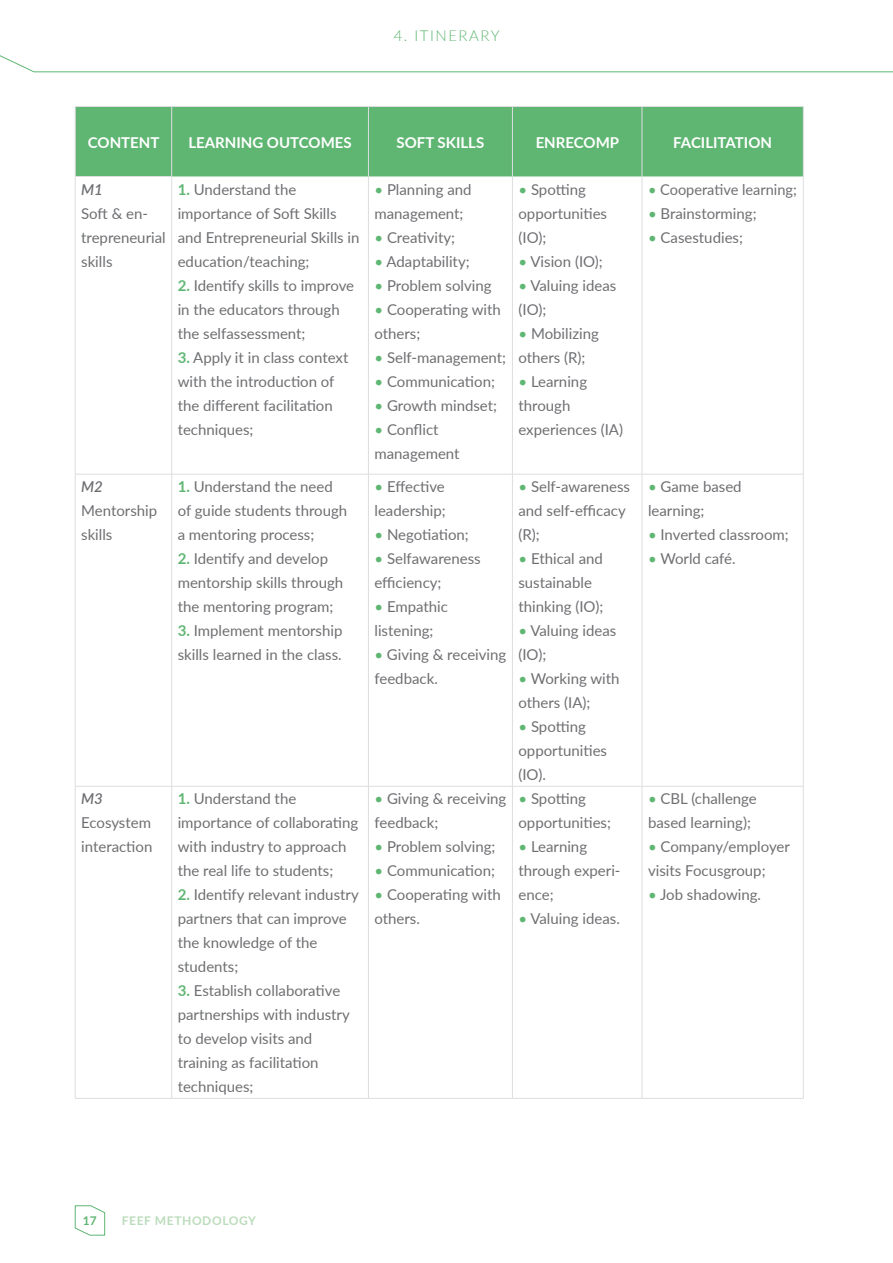
<style>
.page{position:relative;width:893px;height:1263px;background:#fff}
.page>*{position:absolute;margin:0;border:0;box-sizing:border-box;transform-origin:0 0}
.t1{font:15px/24px "Lato";color:#6e6f72}
.t2{font:700 15px "Lato";color:#fff}
.t3{font:300 15px "Lato";letter-spacing:.1em;color:#5fb672}
.t4{font:italic 600 15px "Lato";color:#6e6f72}
.t5{font:700 12px "Lato";letter-spacing:.05em;color:#bbdcbb}
.t6{font:700 12px "Lato";color:#5fb672}
.s1{color:#5fb672}
.s2{font-weight:700;color:#5fb672}
</style>
<div class="page">
<svg style="left:75px;top:1205px;width:30px;height:30px"></svg>
<div style="left:76px;top:107px;width:727px;height:69px;background:#5fb672"></div>
<hr style="left:75px;top:106px;width:97px;height:1px;background:#dedddf">
<hr style="left:75px;top:107px;width:1px;height:69px;background:#dedddf">
<hr style="left:172px;top:106px;width:196px;height:1px;background:#dedddf">
<hr style="left:171px;top:107px;width:1px;height:69px;background:#dedddf">
<hr style="left:368px;top:106px;width:144px;height:1px;background:#dedddf">
<hr style="left:368px;top:107px;width:1px;height:69px;background:#dedddf">
<hr style="left:512px;top:106px;width:130px;height:1px;background:#dedddf">
<hr style="left:512px;top:107px;width:1px;height:69px;background:#dedddf">
<hr style="left:642px;top:106px;width:161px;height:1px;background:#dedddf">
<hr style="left:642px;top:107px;width:1px;height:69px;background:#dedddf">
<hr style="left:803px;top:107px;width:1px;height:69px;background:#dedddf">
<hr style="left:75px;top:177px;width:1px;height:297px;background:#dedddf">
<hr style="left:171px;top:177px;width:1px;height:297px;background:#dedddf">
<hr style="left:368px;top:176px;width:1px;height:298px;background:#dedddf">
<hr style="left:512px;top:176px;width:1px;height:298px;background:#dedddf">
<hr style="left:642px;top:176px;width:1px;height:298px;background:#dedddf">
<hr style="left:803px;top:176px;width:1px;height:298px;background:#dedddf">
<hr style="left:75px;top:474px;width:97px;height:1px;background:#dedddf">
<hr style="left:75px;top:474px;width:1px;height:312px;background:#dedddf">
<hr style="left:172px;top:474px;width:196px;height:1px;background:#dedddf">
<hr style="left:171px;top:474px;width:1px;height:312px;background:#dedddf">
<hr style="left:368px;top:474px;width:144px;height:1px;background:#dedddf">
<hr style="left:368px;top:474px;width:1px;height:312px;background:#dedddf">
<hr style="left:512px;top:474px;width:130px;height:1px;background:#dedddf">
<hr style="left:512px;top:474px;width:1px;height:312px;background:#dedddf">
<hr style="left:642px;top:474px;width:161px;height:1px;background:#dedddf">
<hr style="left:642px;top:474px;width:1px;height:312px;background:#dedddf">
<hr style="left:803px;top:474px;width:1px;height:312px;background:#dedddf">
<hr style="left:75px;top:786px;width:97px;height:1px;background:#dedddf">
<hr style="left:75px;top:786px;width:1px;height:312px;background:#dedddf">
<hr style="left:172px;top:786px;width:196px;height:1px;background:#dedddf">
<hr style="left:171px;top:786px;width:1px;height:312px;background:#dedddf">
<hr style="left:368px;top:786px;width:144px;height:1px;background:#dedddf">
<hr style="left:368px;top:786px;width:1px;height:312px;background:#dedddf">
<hr style="left:512px;top:786px;width:130px;height:1px;background:#dedddf">
<hr style="left:512px;top:786px;width:1px;height:312px;background:#dedddf">
<hr style="left:642px;top:786px;width:161px;height:1px;background:#dedddf">
<hr style="left:642px;top:786px;width:1px;height:312px;background:#dedddf">
<hr style="left:803px;top:786px;width:1px;height:312px;background:#dedddf">
<hr style="left:75px;top:1098px;width:97px;height:1px;background:#dedddf">
<hr style="left:172px;top:1098px;width:196px;height:1px;background:#dedddf">
<hr style="left:368px;top:1098px;width:144px;height:1px;background:#dedddf">
<hr style="left:512px;top:1098px;width:130px;height:1px;background:#dedddf">
<hr style="left:642px;top:1098px;width:161px;height:1px;background:#dedddf">
<hr style="left:75px;top:176px;width:97px;height:1px;background:#dedddf">
<svg style="left:0;top:55px;width:893px;height:18px"></svg>
<p class="t3" style="left:394px;top:25px;width:107px">4. ITINERARY</p>
<p class="t2" style="left:88px;top:131px;width:73px">CONTENT</p>
<p class="t2" style="left:188px;top:131px;width:165px">LEARNING OUTCOMES</p>
<p class="t2" style="left:397px;top:131px;width:89px">SOFT SKILLS</p>
<p class="t2" style="left:536px;top:131px;width:85px">ENRECOMP</p>
<p class="t2" style="left:673px;top:131px;width:100px">FACILITATION</p>
<p class="t4" style="left:81px;top:178px;width:23px">M1</p>
<p class="t1" style="left:81px;top:200px;width:86px">Soft &amp; en&shy;trepreneurial skills</p>
<p class="t1" style="left:648px;top:176px;width:150px"><span class="s1">•</span> Cooperative learning;</p>
<p class="t1" style="left:648px;top:200px;width:110px"><span class="s1">•</span> Brainstorming;</p>
<p class="t1" style="left:648px;top:224px;width:96px"><span class="s1">•</span> Casestudies;</p>
<p class="t1" style="left:518px;top:176px;width:90px"><span class="s1">•</span> Spotting opportunities (IO);</p>
<p class="t1" style="left:518px;top:248px;width:86px"><span class="s1">•</span> Vision (IO);</p>
<p class="t1" style="left:518px;top:272px;width:99px"><span class="s1">•</span> Valuing ideas (IO);</p>
<p class="t1" style="left:518px;top:320px;width:82px"><span class="s1">•</span> Mobilizing others (R);</p>
<p class="t1" style="left:518px;top:368px;width:106px"><span class="s1">•</span> Learning through experiences (IA)</p>
<p class="t1" style="left:178px;top:176px;width:183px"><span class="s2">1.</span> Understand the importance of Soft Skills and Entrepreneurial Skills in education/teaching;</p>
<p class="t1" style="left:178px;top:272px;width:178px"><span class="s2">2.</span> Identify skills to improve in the educators through the selfassessment;</p>
<p class="t1" style="left:178px;top:344px;width:172px"><span class="s2">3.</span> Apply it in class context with the introduction of the different facilitation techniques;</p>
<p class="t1" style="left:374px;top:176px;width:99px"><span class="s1">•</span> Planning and management;</p>
<p class="t1" style="left:374px;top:224px;width:82px"><span class="s1">•</span> Creativity;</p>
<p class="t1" style="left:374px;top:248px;width:97px"><span class="s1">•</span> Adaptability;</p>
<p class="t1" style="left:374px;top:272px;width:119px"><span class="s1">•</span> Problem solving</p>
<p class="t1" style="left:374px;top:296px;width:128px"><span class="s1">•</span> Cooperating with others;</p>
<p class="t1" style="left:374px;top:344px;width:133px"><span class="s1">•</span> Self-management;</p>
<p class="t1" style="left:374px;top:368px;width:122px"><span class="s1">•</span> Communication;</p>
<p class="t1" style="left:374px;top:392px;width:124px"><span class="s1">•</span> Growth mindset;</p>
<p class="t1" style="left:374px;top:416px;width:87px"><span class="s1">•</span> Conflict management</p>
<p class="t4" style="left:81px;top:476px;width:23px">M2</p>
<p class="t1" style="left:81px;top:498px;width:78px">Mentorship skills</p>
<p class="t4" style="left:81px;top:788px;width:23px">M3</p>
<p class="t1" style="left:81px;top:810px;width:73px">Ecosystem interaction</p>
<p class="t1" style="left:178px;top:474px;width:171px"><span class="s2">1.</span> Understand the need of guide students through a mentoring process;</p>
<p class="t1" style="left:178px;top:546px;width:167px"><span class="s2">2.</span> Identify and develop mentorship skills through the mentoring program;</p>
<p class="t1" style="left:178px;top:618px;width:166px"><span class="s2">3.</span> Implement mentorship skills learned in the class.</p>
<p class="t1" style="left:178px;top:786px;width:182px"><span class="s2">1.</span> Understand the importance of collaborating with industry to approach the real life to students;</p>
<p class="t1" style="left:178px;top:882px;width:183px"><span class="s2">2.</span> Identify relevant industry partners that can improve the knowledge of the students;</p>
<p class="t1" style="left:178px;top:978px;width:174px"><span class="s2">3.</span> Establish collaborative partnerships with industry to develop visits and training as facilitation techniques;</p>
<p class="t1" style="left:374px;top:474px;width:73px"><span class="s1">•</span> Effective leadership;</p>
<p class="t1" style="left:374px;top:522px;width:96px"><span class="s1">•</span> Negotiation;</p>
<p class="t1" style="left:374px;top:546px;width:108px"><span class="s1">•</span> Selfawareness efficiency;</p>
<p class="t1" style="left:374px;top:594px;width:75px"><span class="s1">•</span> Empathic listening;</p>
<p class="t1" style="left:374px;top:642px;width:133px"><span class="s1">•</span> Giving &amp; receiving feedback.</p>
<p class="t1" style="left:374px;top:786px;width:133px"><span class="s1">•</span> Giving &amp; receiving feedback;</p>
<p class="t1" style="left:374px;top:834px;width:123px"><span class="s1">•</span> Problem solving;</p>
<p class="t1" style="left:374px;top:858px;width:122px"><span class="s1">•</span> Communication;</p>
<p class="t1" style="left:374px;top:882px;width:128px"><span class="s1">•</span> Cooperating with others.</p>
<p class="t1" style="left:518px;top:474px;width:113px"><span class="s1">•</span> Self-awareness and self-efficacy (R);</p>
<p class="t1" style="left:518px;top:546px;width:86px"><span class="s1">•</span> Ethical and sustainable thinking (IO);</p>
<p class="t1" style="left:518px;top:618px;width:99px"><span class="s1">•</span> Valuing ideas (IO);</p>
<p class="t1" style="left:518px;top:666px;width:103px"><span class="s1">•</span> Working with others (IA);</p>
<p class="t1" style="left:518px;top:714px;width:90px"><span class="s1">•</span> Spotting opportunities (IO).</p>
<p class="t1" style="left:518px;top:786px;width:94px"><span class="s1">•</span> Spotting opportunities;</p>
<p class="t1" style="left:518px;top:834px;width:104px"><span class="s1">•</span> Learning through experi&shy;ence;</p>
<p class="t1" style="left:518px;top:906px;width:103px"><span class="s1">•</span> Valuing ideas.</p>
<p class="t1" style="left:648px;top:474px;width:95px"><span class="s1">•</span> Game based learning;</p>
<p class="t1" style="left:648px;top:522px;width:142px"><span class="s1">•</span> Inverted classroom;</p>
<p class="t1" style="left:648px;top:546px;width:89px"><span class="s1">•</span> World café.</p>
<p class="t1" style="left:648px;top:786px;width:110px"><span class="s1">•</span> CBL (challenge based learning);</p>
<p class="t1" style="left:648px;top:834px;width:143px"><span class="s1">•</span> Company/employer visits Focusgroup;</p>
<p class="t1" style="left:648px;top:882px;width:115px"><span class="s1">•</span> Job shadowing.</p>
<p class="t6" style="left:83px;top:1212px;width:15px">17</p>
<p class="t5" style="left:122px;top:1212px;width:136px">FEEF METHODOLOGY</p>
</div>
